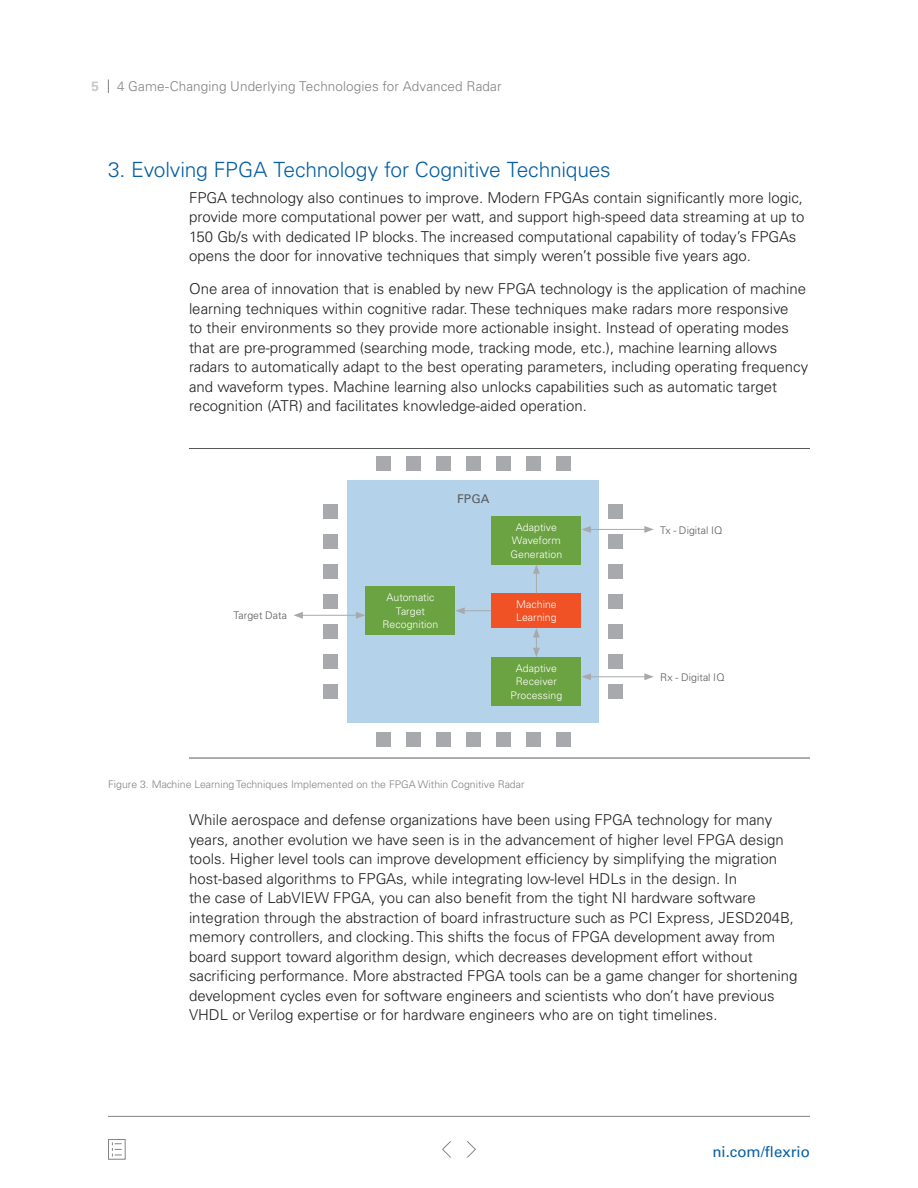
<style>
.page{position:relative;width:918px;height:1188px;background:#fff}
.page>*{position:absolute;margin:0;border:0;box-sizing:border-box;transform-origin:0 0}
.Header_1{font:300 21px "Univers LT Std";letter-spacing:-.01em;color:#065fa3}
.Body_Text{font:300 15px/19.5px "Univers LT Std";color:#231f20}
.t1{font:15px "Univers LT Std";color:#065fa3}
.Running_Head{font:300 13.5px "Univers LT Std";letter-spacing:.005em;color:#808285}
.t2{font:700 13.5px "Univers LT Std";color:#c7c8ca}
.IL_Block_Text_Gray{font:12px "Univers LT Std";color:#58595b}
.IL_Block_Text_White{font:300 10.5px/13.5px "Univers LT Std";letter-spacing:.005em;color:#fff;text-align:center}
.t3{font:300 10.5px "Univers LT Std";color:#808285}
.IL_Block_Text_Gray-2{font:300 10.5px "Univers LT Std";letter-spacing:.005em;color:#58595b}
</style>
<div class="page">
<hr style="left:108px;top:1116px;width:702px;height:1px;background:#808285">
<div style="left:108px;top:1139px;width:18px;height:21px;border:1px solid #808285"></div>
<svg style="left:112px;top:1142px;width:10px;height:14px"></svg>
<svg style="left:108px;top:80px;width:1px;height:13px"></svg>
<svg style="left:442px;top:1141px;width:9px;height:16px"></svg>
<svg style="left:467px;top:1141px;width:9px;height:16px"></svg>
<hr style="left:189px;top:758px;width:621px;height:1px;background:#58595b">
<hr style="left:189px;top:448px;width:621px;height:1px;background:#58595b">
<div style="left:347px;top:480px;width:252px;height:243px;background:#b4d3eb"></div>
<div style="left:491px;top:593px;width:90px;height:35px;background:#f05125"></div>
<div style="left:365px;top:587px;width:90px;height:48px;background:#6ba242"></div>
<div style="left:491px;top:516px;width:90px;height:48px;background:#6ba242"></div>
<div style="left:491px;top:657px;width:90px;height:48px;background:#6ba242"></div>
<div style="left:376px;top:732px;width:15px;height:15px;background:#a7a9ac"></div>
<div style="left:406px;top:732px;width:15px;height:15px;background:#a7a9ac"></div>
<div style="left:436px;top:732px;width:15px;height:15px;background:#a7a9ac"></div>
<div style="left:466px;top:732px;width:15px;height:15px;background:#a7a9ac"></div>
<div style="left:496px;top:732px;width:15px;height:15px;background:#a7a9ac"></div>
<div style="left:526px;top:732px;width:15px;height:15px;background:#a7a9ac"></div>
<div style="left:556px;top:732px;width:15px;height:15px;background:#a7a9ac"></div>
<hr style="left:588px;top:529px;width:59px;height:1px;background:#a7a9ac">
<svg style="left:644px;top:526px;width:10px;height:7px"></svg>
<svg style="left:582px;top:526px;width:9px;height:7px"></svg>
<hr style="left:588px;top:676px;width:59px;height:1px;background:#a7a9ac">
<svg style="left:644px;top:673px;width:10px;height:7px"></svg>
<svg style="left:582px;top:673px;width:9px;height:7px"></svg>
<svg style="left:455px;top:607px;width:36px;height:7px"></svg>
<svg style="left:533px;top:628px;width:7px;height:29px"></svg>
<svg style="left:533px;top:564px;width:7px;height:29px"></svg>
<hr style="left:300px;top:615px;width:58px;height:1px;background:#a7a9ac">
<svg style="left:356px;top:612px;width:9px;height:7px"></svg>
<svg style="left:293px;top:612px;width:10px;height:7px"></svg>
<div style="left:376px;top:456px;width:15px;height:15px;background:#a7a9ac"></div>
<div style="left:406px;top:456px;width:15px;height:15px;background:#a7a9ac"></div>
<div style="left:436px;top:456px;width:15px;height:15px;background:#a7a9ac"></div>
<div style="left:466px;top:456px;width:15px;height:15px;background:#a7a9ac"></div>
<div style="left:496px;top:456px;width:15px;height:15px;background:#a7a9ac"></div>
<div style="left:526px;top:456px;width:15px;height:15px;background:#a7a9ac"></div>
<div style="left:556px;top:456px;width:15px;height:15px;background:#a7a9ac"></div>
<div style="left:323px;top:684px;width:15px;height:15px;background:#a7a9ac"></div>
<div style="left:323px;top:654px;width:15px;height:15px;background:#a7a9ac"></div>
<div style="left:323px;top:624px;width:15px;height:15px;background:#a7a9ac"></div>
<div style="left:323px;top:594px;width:15px;height:15px;background:#a7a9ac"></div>
<div style="left:323px;top:564px;width:15px;height:15px;background:#a7a9ac"></div>
<div style="left:323px;top:534px;width:15px;height:15px;background:#a7a9ac"></div>
<div style="left:323px;top:504px;width:15px;height:15px;background:#a7a9ac"></div>
<div style="left:608px;top:684px;width:15px;height:15px;background:#a7a9ac"></div>
<div style="left:608px;top:654px;width:15px;height:15px;background:#a7a9ac"></div>
<div style="left:608px;top:624px;width:15px;height:15px;background:#a7a9ac"></div>
<div style="left:608px;top:594px;width:15px;height:15px;background:#a7a9ac"></div>
<div style="left:608px;top:564px;width:15px;height:15px;background:#a7a9ac"></div>
<div style="left:608px;top:534px;width:15px;height:15px;background:#a7a9ac"></div>
<div style="left:608px;top:504px;width:15px;height:15px;background:#a7a9ac"></div>
<p class="t2" style="left:91px;top:78px;width:9px">5</p>
<p class="Running_Head" style="left:117px;top:78px;width:386px">4 Game-Changing Underlying Technologies for Advanced Radar</p>
<p class="Header_1" style="left:108px;top:157px;width:504px">3. Evolving FPGA Technology for Cognitive Techniques</p>
<p class="Body_Text" style="left:189px;top:188px;width:617px">FPGA technology also continues to improve. Modern FPGAs contain significantly more logic, provide more computational power per watt, and support high-speed data streaming at up to 150 Gb/s with dedicated IP blocks. The increased computational capability of today’s FPGAs opens the door for innovative techniques that simply weren’t possible five years ago.</p>
<p class="Body_Text" style="left:189px;top:279px;width:621px">One area of innovation that is enabled by new FPGA technology is the application of machine learning techniques within cognitive radar. These techniques make radars more responsive<br>to their environments so they provide more actionable insight. Instead of operating modes that are pre-programmed (searching mode, tracking mode, etc.), machine learning allows radars to automatically adapt to the best operating parameters, including operating frequency and waveform types. Machine learning also unlocks capabilities such as automatic target recognition (ATR) and facilitates knowledge-aided operation.</p>
<p class="IL_Block_Text_Gray" style="left:457px;top:492px;width:34px">FPGA</p>
<p class="IL_Block_Text_White" style="left:511px;top:520px;width:53px">Adaptive<br>Waveform<br>Generation</p>
<p class="IL_Block_Text_White" style="left:382px;top:591px;width:57px">Automatic<br>Target<br>Recognition</p>
<p class="IL_Block_Text_Gray-2" style="left:233px;top:609px;width:55px">Target Data</p>
<p class="IL_Block_Text_White" style="left:516px;top:597px;width:42px;text-align:left">Machine<br>Learning</p>
<p class="IL_Block_Text_White" style="left:511px;top:661px;width:53px">Adaptive<br>Receiver<br>Processing</p>
<p class="IL_Block_Text_Gray-2" style="left:660px;top:524px;width:64px">Tx - Digital IQ</p>
<p class="IL_Block_Text_Gray-2" style="left:660px;top:671px;width:66px">Rx - Digital IQ</p>
<p class="t3" style="left:108px;top:778px;width:418px">Figure 3. Machine Learning Techniques Implemented on the FPGA Within Cognitive Radar</p>
<p class="Body_Text" style="left:189px;top:810px;width:610px">While aerospace and defense organizations have been using FPGA technology for many years, another evolution we have seen is in the advancement of higher level FPGA design tools. Higher level tools can improve development efficiency by simplifying the migration host-based algorithms to FPGAs, while integrating low-level HDLs in the design. In<br>the case of LabVIEW FPGA, you can also benefit from the tight NI hardware software integration through the abstraction of board infrastructure such as PCI Express, JESD204B, memory controllers, and clocking. This shifts the focus of FPGA development away from board support toward algorithm design, which decreases development effort without sacrificing performance. More abstracted FPGA tools can be a game changer for shortening development cycles even for software engineers and scientists who don’t have previous VHDL or Verilog expertise or for hardware engineers who are on tight timelines.</p>
<p class="t1" style="left:712px;top:1143px;width:99px">ni.com/flexrio</p>
</div>
